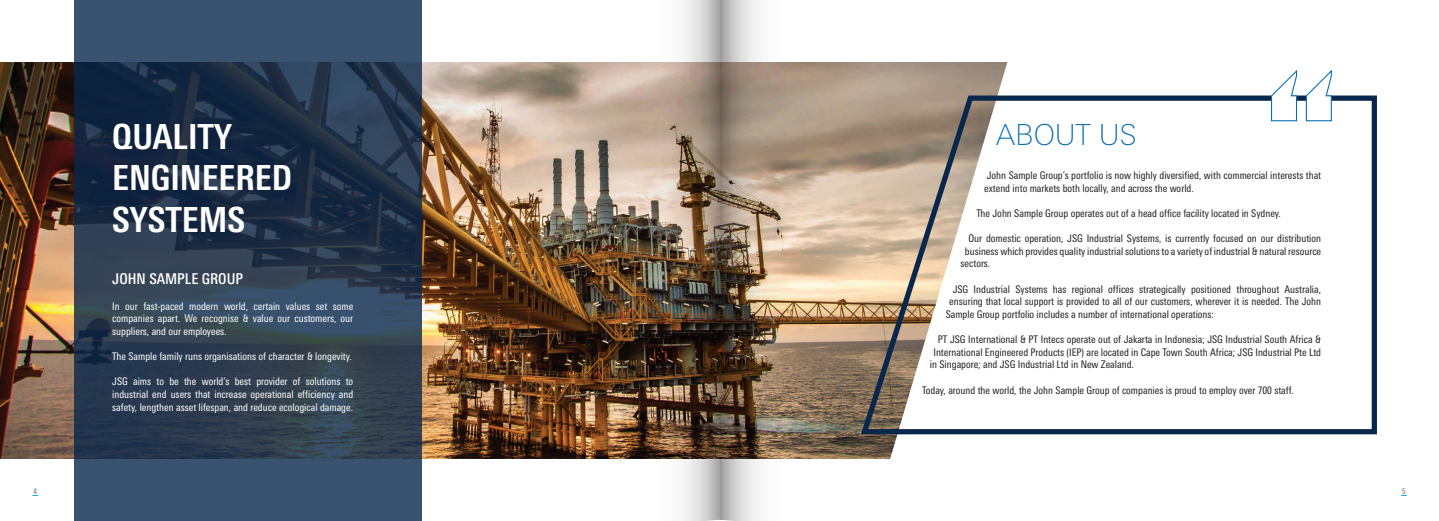
<style>
.page{position:relative;width:1439px;height:521px;background:#fff}
.page>*{position:absolute;margin:0;border:0;box-sizing:border-box;transform-origin:0 0}
.t1{font:700 condensed 34.56px "Linotype Univers";color:#fff}
.t2{font:100 28.96px "Linotype Univers Basic";color:#006bb6}
.t3{font:500 condensed 14.88px "Linotype Univers";color:#fff}
.t4{font:condensed 10.5px/12.6px "Linotype Univers";color:#231f20}
.t5{font:condensed 10.5px/12.6px "Linotype Univers";color:#fff;text-align:justify}
.t6{font:condensed 7.88px "Linotype Univers";color:#6c6d70}
</style>
<div class="page">
<img style="left:0;top:62px;width:1007px;height:397px">
<svg style="left:857px;top:93px;width:520px;height:344px"></svg>
<svg style="left:74px;top:0;width:348px;height:521px;background:#2b3d54"></svg>
<svg style="left:1270px;top:70px;width:62px;height:52px"></svg>
<img style="left:604px;top:0;width:231px;height:521px">
<p class="t1" style="left:112px;top:116px;width:121px">QUALITY</p>
<p class="t1" style="left:112px;top:158px;width:181px">ENGINEERED</p>
<p class="t1" style="left:112px;top:199px;width:134px">SYSTEMS</p>
<p class="t3" style="left:112px;top:270px;width:132px">JOHN SAMPLE GROUP</p>
<p class="t5" style="left:112px;top:300px;width:242px">In our fast-paced modern world, certain values set some companies apart. We recognise &amp; value our customers, our suppliers, and our employees.</p>
<p class="t5" style="left:112px;top:350px;width:241px">The Sample family runs organisations of character &amp; longevity.</p>
<p class="t5" style="left:112px;top:375px;width:242px">JSG aims to be the world’s best provider of solutions to industrial end users that increase operational efficiency and safety, lengthen asset lifespan, and reduce ecological damage.</p>
<p class="t2" style="left:996px;top:118px;width:142px">ABOUT US</p>
<p class="t4" style="left:984px;top:169px;width:338px">John Sample Group’s portfolio is now highly diversified, with commercial interests that extend into markets both locally, and across the world.</p>
<p class="t4" style="left:976px;top:207px;width:306px">The John Sample Group operates out of a head office facility located in Sydney.</p>
<p class="t4" style="left:968px;top:232px;width:354px">Our domestic operation, JSG Industrial Systems, is currently focused on our distribution</p>
<p class="t4" style="left:965px;top:245px;width:358px">business which provides quality industrial solutions to a variety of industrial &amp; natural resource</p>
<p class="t4" style="left:960px;top:257px;width:31px">sectors.</p>
<p class="t4" style="left:952px;top:283px;width:370px">JSG Industrial Systems has regional offices strategically positioned throughout Australia,</p>
<p class="t4" style="left:949px;top:295px;width:373px">ensuring that local support is provided to all of our customers, wherever it is needed. The John</p>
<p class="t4" style="left:945px;top:308px;width:270px">Sample Group portfolio includes a number of international operations:</p>
<p class="t4" style="left:938px;top:333px;width:385px">PT JSG International &amp; PT Intecs operate out of Jakarta in Indonesia; JSG Industrial South Africa &amp;</p>
<p class="t4" style="left:933px;top:346px;width:389px">International Engineered Products (IEP) are located in Cape Town South Africa; JSG Industrial Pte Ltd</p>
<p class="t4" style="left:930px;top:358px;width:205px">in Singapore; and JSG Industrial Ltd in New Zealand.</p>
<p class="t4" style="left:922px;top:383px;width:373px">Today, around the world, the John Sample Group of companies is proud to employ over 700 staff.</p>
<p class="t6" style="left:33px;top:486px;width:5px">4</p>
<p class="t6" style="left:1402px;top:486px;width:5px">5</p>
</div>
